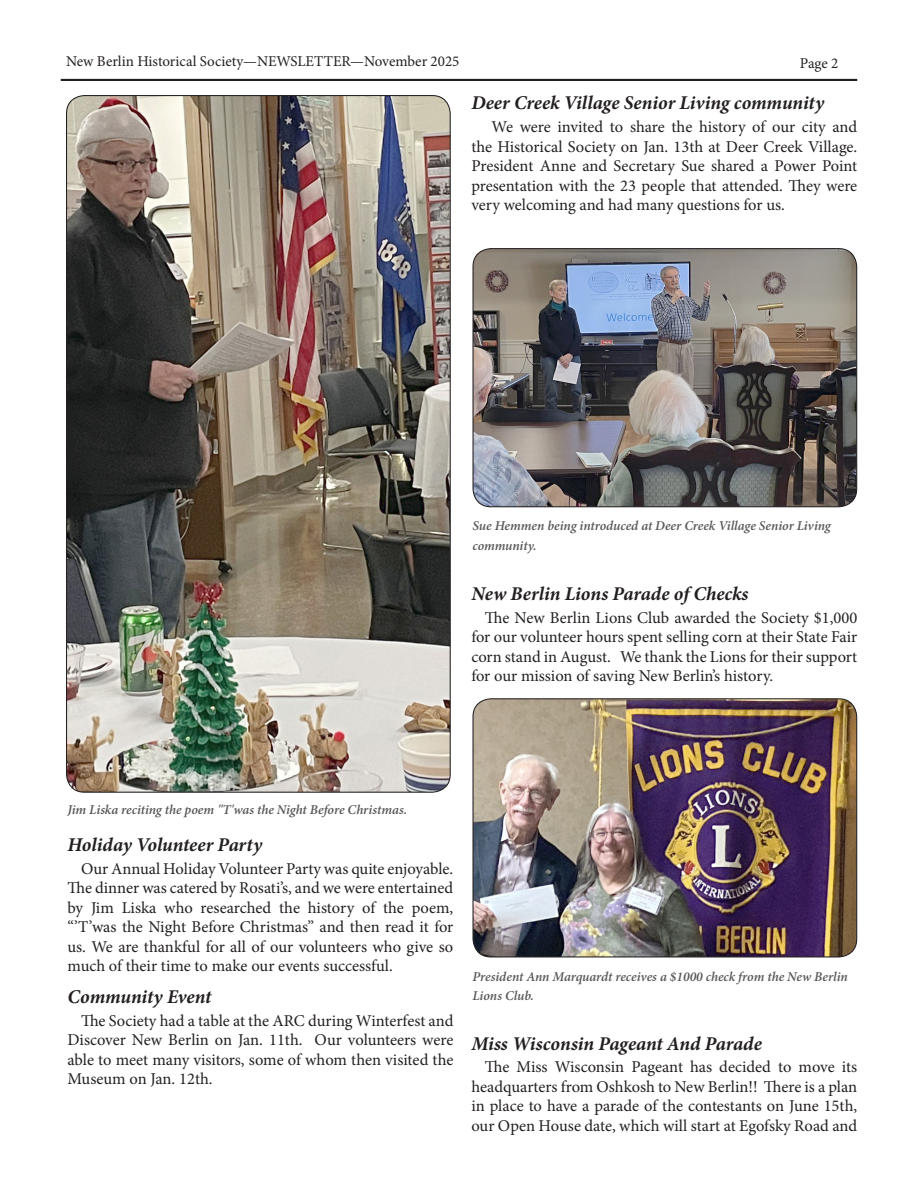
<style>
.page{position:relative;width:918px;height:1188px;background:#fff}
.page>*{position:absolute;margin:0;border:0;box-sizing:border-box;transform-origin:0 0}
.Story_Headlines{font:italic 700 19.5px "Minion Pro";letter-spacing:-.005em;color:#231f20}
.t1{font:16.5px/19.5px "Minion Pro";letter-spacing:-.005em;color:#231f20;text-align:justify}
.t2{font:15px "Minion Pro";color:#231f20}
.Captions{font:italic 600 13.5px/19.5px "Minion Pro";letter-spacing:-.005em;color:#57585a}
</style>
<div class="page">
<hr style="left:61px;top:79px;width:796px;height:2px;background:#231f20">
<img style="left:474px;top:249px;width:383px;height:258px">
<div style="left:472px;top:248px;width:385px;height:259px;border:1px solid #231f20;border-radius:18px"></div>
<img style="left:67px;top:96px;width:383px;height:696px">
<img style="left:474px;top:699px;width:383px;height:258px">
<div style="left:472px;top:698px;width:385px;height:259px;border:1px solid #231f20;border-radius:18px"></div>
<p class="t2" style="left:66px;top:51px;width:395px">New Berlin Historical Society—NEWSLETTER—November 2025</p>
<p class="t2" style="left:800px;top:54px;width:40px">Page 2</p>
<p class="Story_Headlines" style="left:471px;top:89px;width:354px">Deer Creek Village Senior Living community</p>
<p class="t1" style="left:471px;top:117px;width:387px;text-indent:20px">We were invited to share the history of our city and the Historical Society on Jan. 13th at Deer Creek Village.<br>President Anne and Secretary Sue shared a Power Point presentation with the 23 people that attended. They were very welcoming and had many questions for us.</p>
<p class="Captions" style="left:472px;top:516px;width:360px">Sue Hemmen being introduced at Deer Creek Village Senior Living community.</p>
<p class="Story_Headlines" style="left:471px;top:580px;width:279px">New Berlin Lions Parade of Checks</p>
<p class="t1" style="left:471px;top:608px;width:387px;text-indent:14px">The New Berlin Lions Club awarded the Society $1,000 for our volunteer hours spent selling corn at their State Fair corn stand in August. We thank the Lions for their support for our mission of saving New Berlin’s history.</p>
<p class="Captions" style="left:68px;top:800px;width:341px">Jim Liska reciting the poem "T'was the Night Before Christmas.</p>
<p class="Story_Headlines" style="left:68px;top:831px;width:196px">Holiday Volunteer Party</p>
<p class="t1" style="left:68px;top:859px;width:387px;text-indent:14px">Our Annual Holiday Volunteer Party was quite enjoyable.<br>The dinner was catered by Rosati’s, and we were entertained by Jim Liska who researched the history of the poem, “’T’was the Night Before Christmas” and then read it for us. We are thankful for all of our volunteers who give so much of their time to make our events successful.</p>
<p class="Story_Headlines" style="left:68px;top:983px;width:146px">Community Event</p>
<p class="t1" style="left:68px;top:1011px;width:387px;text-indent:14px">The Society had a table at the ARC during Winterfest and Discover New Berlin on Jan. 11th. Our volunteers were able to meet many visitors, some of whom then visited the Museum on Jan. 12th.</p>
<p class="Captions" style="left:472px;top:967px;width:377px">President Ann Marquardt receives a $1000 check from the New Berlin<br>Lions Club.</p>
<p class="Story_Headlines" style="left:471px;top:1029px;width:292px">Miss Wisconsin Pageant And Parade</p>
<p class="t1" style="left:471px;top:1058px;width:387px;text-indent:14px">The Miss Wisconsin Pageant has decided to move its headquarters from Oshkosh to New Berlin!! There is a plan in place to have a parade of the contestants on June 15th, our Open House date, which will start at Egofsky Road and</p>
</div>
